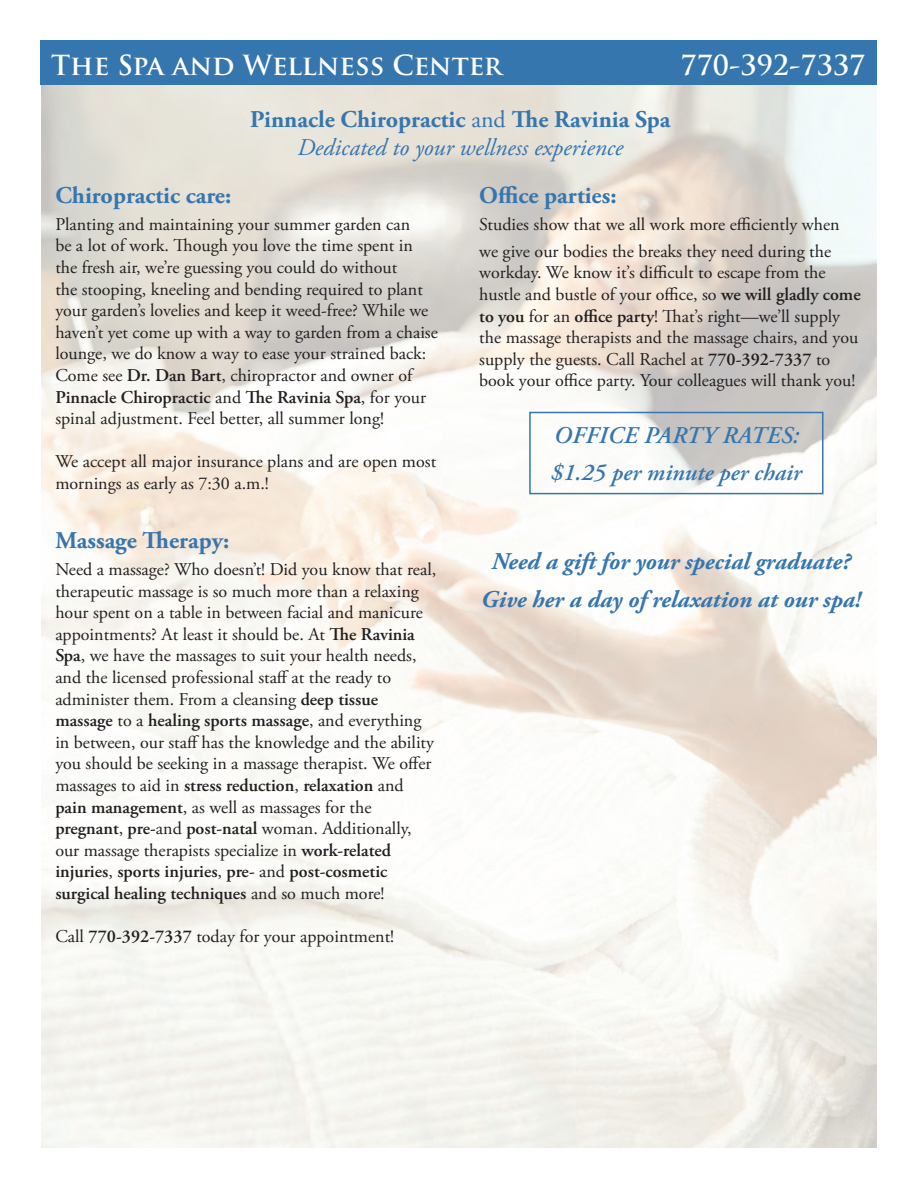
<style>
.page{position:relative;width:918px;height:1188px;background:#fff}
.page>*{position:absolute;margin:0;border:0;box-sizing:border-box;transform-origin:0 0}
.t1{font:700 27px "Trajan Pro";color:#fff}
.t2{font:700 24px/28.8px "Adobe Garamond Pro";color:#3676ae;text-align:center}
.t3{font:italic 700 24px/37.5px "Adobe Garamond Pro";color:#3676ae;text-align:center}
.t4{font:italic 600 24px/37.5px "Adobe Garamond Pro";color:#3676ae}
.t5{font:18px/21.6px "Adobe Garamond Pro";color:#231f20}
.s1{font-weight:400}
.s2{font-weight:400;font-style:italic}
.s3{font-weight:600}
</style>
<div class="page">
<div style="left:40px;top:40px;width:838px;height:45px;background:#3676ae"></div>
<div style="left:529px;top:412px;width:295px;height:82px;border:2px solid #3676ae"></div>
<h1 class="t1" style="left:51px;top:48px;width:453px">The Spa and Wellness Center</h1>
<h1 class="t1" style="left:681px;top:48px;width:186px">770-392-7337</h1>
<h2 class="t2" style="left:250px;top:105px;width:422px">Pinnacle Chiropractic <span class="s1">and</span> The Ravinia Spa<br><span class="s2">Dedicated to your wellness experience</span></h2>
<h2 class="t2" style="left:55px;top:181px;width:177px">Chiropractic care:</h2>
<p class="t5" style="left:55px;top:214px;width:384px">Planting and maintaining your summer garden can<br>be a lot of work. Though you love the time spent in the fresh air, we’re guessing you could do without<br>the stooping, kneeling and bending required to plant your garden’s lovelies and keep it weed-free? While we haven’t yet come up with a way to garden from a chaise lounge, we do know a way to ease your strained back:<br>Come see <span class="s3">Dr. Dan Bart</span>, chiropractor and owner of <span class="s3">Pinnacle Chiropractic</span> and <span class="s3">The Ravinia Spa</span>, for your spinal adjustment. Feel better, all summer long!</p>
<p class="t5" style="left:55px;top:451px;width:382px">We accept all major insurance plans and are open most mornings as early as 7:30 a.m.!</p>
<h2 class="t2" style="left:55px;top:526px;width:175px">Massage Therapy:</h2>
<p class="t5" style="left:55px;top:559px;width:382px">Need a massage? Who doesn’t! Did you know that real, therapeutic massage is so much more than a relaxing hour spent on a table in between facial and manicure appointments? At least it should be. At <span class="s3">The Ravinia Spa</span>, we have the massages to suit your health needs, and the licensed professional staff at the ready to administer them. From a cleansing <span class="s3">deep tissue massage</span> to a <span class="s3">healing sports massage</span>, and everything in between, our staff has the knowledge and the ability you should be seeking in a massage therapist. We offer massages to aid in <span class="s3">stress reduction</span>, <span class="s3">relaxation</span> and <span class="s3">pain management</span>, as well as massages for the <span class="s3">pregnant</span>, <span class="s3">pre-</span>and <span class="s3">post-natal</span> woman. Additionally, our massage therapists specialize in <span class="s3">work-related injuries</span>, <span class="s3">sports injuries</span>, <span class="s3">pre-</span> and <span class="s3">post-cosmetic surgical healing techniques</span> and so much more!</p>
<p class="t5" style="left:55px;top:926px;width:340px">Call <span class="s3">770-392-7337</span> today for your appointment!</p>
<h2 class="t2" style="left:479px;top:181px;width:139px">Office parties:</h2>
<p class="t5" style="left:479px;top:211px;width:362px;line-height:27px">Studies show that we all work more efficiently when we give our bodies the breaks they need during the</p>
<p class="t5" style="left:479px;top:262px;width:383px">workday. We know it’s difficult to escape from the hustle and bustle of your office, so <span class="s3">we will gladly come to you</span> for an <span class="s3">office party</span>! That’s right—we’ll supply the massage therapists and the massage chairs, and you supply the guests. Call Rachel at <span class="s3">770-392-7337</span> to book your office party. Your colleagues will thank you!</p>
<h2 class="t4" style="left:551px;top:418px;width:253px">Office par ty ra tes: $1.25 per minute per chair</h2>
<h2 class="t3" style="left:481px;top:543px;width:382px">Need a gift for your special graduate?<br>Give her a day of relaxation at our spa!</h2>
</div>
